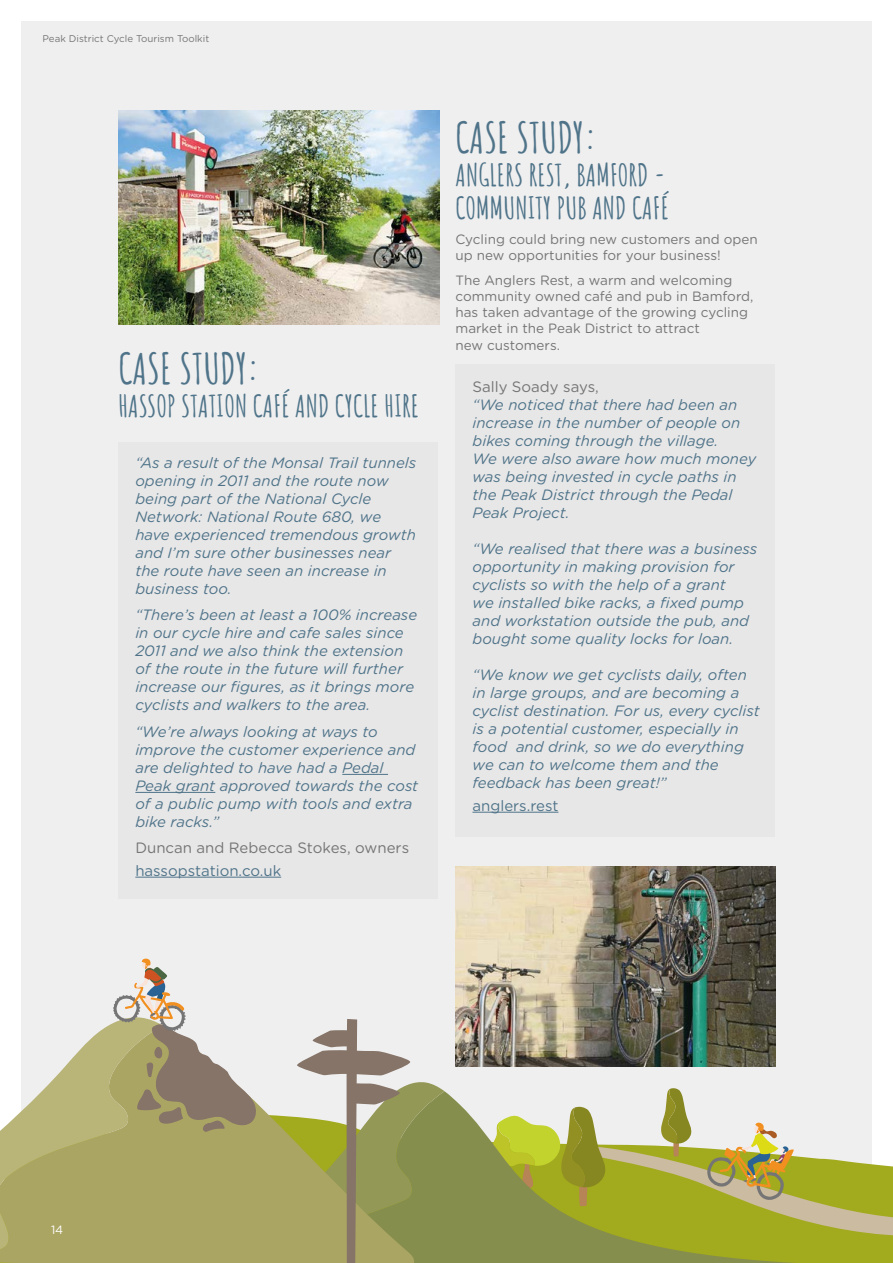
<style>
.page{position:relative;width:893px;height:1263px;background:#fff}
.page>*{position:absolute;margin:0;border:0;box-sizing:border-box;transform-origin:0 0}
.t1{font:700 42px "Amatic SC";color:#4f7489}
.t2{font:700 30px/33px "Amatic SC";color:#4f7489}
.t3{font:italic 15px/18px "Gotham Rounded";color:#4f7489}
.t4{font:15px "Gotham Rounded";color:#767576}
.t5{font:15px "Gotham Rounded";color:#4f7489}
.t6{font:13.5px/16.2px "Gotham Rounded";color:#767576}
.t7{font:12px "Gotham Rounded";color:#fff}
.t8{font:9.75px "Gotham Rounded";color:#767576}
</style>
<div class="page">
<div style="left:21px;top:21px;width:851px;height:1221px;background:#f0eff0"></div>
<div style="left:455px;top:364px;width:319px;height:473px;background:#e8e7e8"></div>
<svg style="left:445px;top:1091px;width:46px;height:172px;background:#949b63"></svg>
<svg style="left:414px;top:1082px;width:31px;height:181px;background:#899050"></svg>
<svg style="left:0;top:1083px;width:414px;height:180px;background:#b1ad72"></svg>
<svg style="left:297px;top:1019px;width:113px;height:244px"></svg>
<svg style="left:491px;top:1088px;width:402px;height:175px"></svg>
<div style="left:119px;top:443px;width:319px;height:456px;background:#e8e7e8"></div>
<hr style="left:342px;top:774px;width:46px;height:1px;background:#4f7489">
<hr style="left:135px;top:792px;width:80px;height:1px;background:#4f7489">
<hr style="left:135px;top:877px;width:146px;height:1px;background:#4f7489">
<img style="left:118px;top:111px;width:321px;height:214px">
<hr style="left:472px;top:812px;width:86px;height:1px;background:#4f7489">
<img style="left:455px;top:866px;width:320px;height:201px">
<svg style="left:0;top:958px;width:257px;height:301px"></svg>
<p class="t8" style="left:43px;top:32px;width:168px">Peak District Cycle Tourism Toolkit</p>
<h1 class="t1" style="left:118px;top:336px;width:143px">CASE STUDY:</h1>
<h2 class="t2" style="left:118px;top:387px;width:302px">HASSOP STATION CAFÉ AND CYCLE HIRE</h2>
<p class="t3" style="left:135px;top:453px;width:282px">“As a result of the Monsal Trail tunnels opening in 2011 and the route now being part of the National Cycle<br>Network: National Route 680, we have experienced tremendous growth and I’m sure other businesses near the route have seen an increase in business too.</p>
<p class="t3" style="left:135px;top:605px;width:283px">“There’s been at least a 100% increase in our cycle hire and cafe sales since 2011 and we also think the extension of the route in the future will further increase our figures, as it brings more cyclists and walkers to the area.</p>
<p class="t3" style="left:135px;top:722px;width:284px">“We’re always looking at ways to improve the customer experience and are delighted to have had a Pedal<br>Peak grant approved towards the cost of a public pump with tools and extra bike racks.”</p>
<p class="t4" style="left:135px;top:838px;width:275px">Duncan and Rebecca Stokes, owners</p>
<p class="t5" style="left:135px;top:860px;width:147px">hassopstation.co.uk</p>
<h1 class="t1" style="left:455px;top:105px;width:143px">CASE STUDY:</h1>
<h2 class="t2" style="left:455px;top:157px;width:215px">ANGLERS REST, BAMFORD -<br>COMMUNITY PUB AND CAFÉ</h2>
<p class="t6" style="left:455px;top:230px;width:304px">Cycling could bring new customers and open up new opportunities for your business!</p>
<p class="t6" style="left:455px;top:271px;width:299px">The Anglers Rest, a warm and welcoming community owned café and pub in Bamford, has taken advantage of the growing cycling market in the Peak District to attract<br>new customers.</p>
<p class="t4" style="left:472px;top:377px;width:128px">Sally Soady says,</p>
<p class="t3" style="left:472px;top:395px;width:285px">“We noticed that there had been an increase in the number of people on bikes coming through the village.<br>We were also aware how much money was being invested in cycle paths in the Peak District through the Pedal<br>Peak Project.</p>
<p class="t3" style="left:472px;top:539px;width:286px">“We realised that there was a business opportunity in making provision for cyclists so with the help of a grant<br>we installed bike racks, a fixed pump and workstation outside the pub, and bought some quality locks for loan.</p>
<p class="t3" style="left:472px;top:665px;width:289px">“We know we get cyclists daily, often in large groups, and are becoming a cyclist destination. For us, every cyclist is a potential customer, especially in food and drink, so we do everything we can to welcome them and the feedback has been great!”</p>
<p class="t5" style="left:472px;top:795px;width:87px">anglers.rest</p>
<p class="t7" style="left:51px;top:1222px;width:14px">14</p>
</div>
